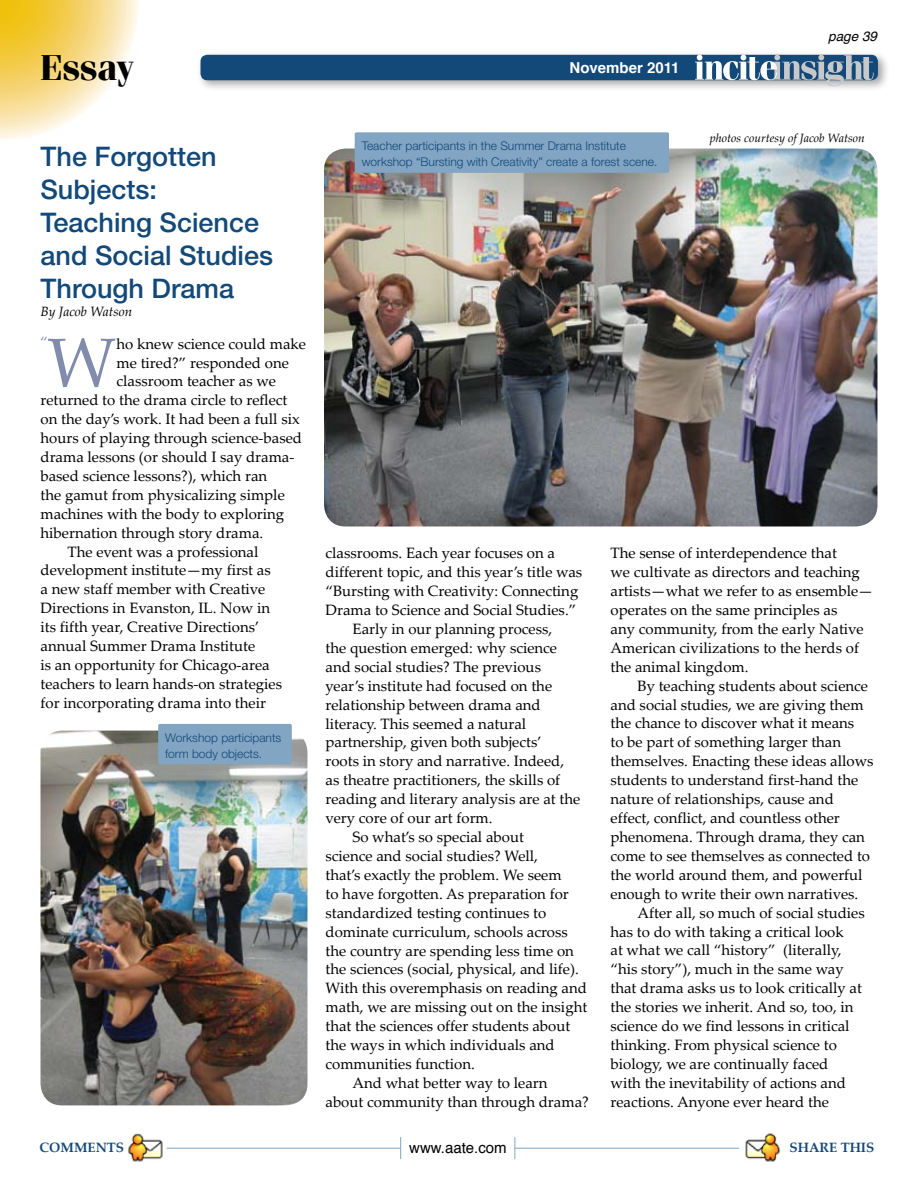
<style>
.page{position:relative;width:918px;height:1188px;background:#fff}
.page>*{position:absolute;margin:0;border:0;box-sizing:border-box;transform-origin:0 0}
.t1{font:69.3px "Palatino Linotype";color:#818bab}
.t2{font:700 36px "Fenice Std";letter-spacing:-.01em;color:#000}
.t3{font:500 27px/33px "Helvetica Neue LT Std";color:#134979}
.t4{font:15px/18.9px "Palatino Linotype";color:#000}
.t5{font:15px "Helvetica";color:#000}
.t6{font:700 15px "Helvetica";color:#fff}
.t7{font:15px "Palatino Linotype";color:#818bab}
.t8{font:700 13.5px "Palatino Linotype";color:#134979}
.t9{font:italic 13.5px "Palatino Linotype";color:#000}
.t10{font:italic 13.5px "Helvetica";color:#000}
.t11{font:300 12px/16.5px "Helvetica Neue LT Std";color:#134979}
.t12{font:italic 12px "Palatino Linotype";color:#000}
</style>
<div class="page">
<svg style="left:0;top:0;width:138px;height:140px"></svg>
<hr style="left:38px;top:1148px;width:363px;height:1px;background:#82a5c3">
<hr style="left:514px;top:1148px;width:364px;height:1px;background:#82a5c3">
<svg style="left:400px;top:1137px;width:1px;height:22px"></svg>
<svg style="left:514px;top:1137px;width:1px;height:22px"></svg>
<img style="left:126px;top:1133px;width:41px;height:29px">
<div style="left:38px;top:1135px;width:88px;height:25px;background:#fff"></div>
<img style="left:739px;top:1133px;width:46px;height:29px">
<div style="left:785px;top:1138px;width:93px;height:19px;background:#fff"></div>
<div style="left:196px;top:50px;width:694px;height:43px;background:#000;opacity:.35"></div>
<div style="left:201px;top:55px;width:677px;height:25px;background:#134979;border-radius:7px"></div>
<svg style="left:695px;top:55px;width:179px;height:31px"></svg>
<img style="left:324px;top:149px;width:554px;height:377px">
<img style="left:40px;top:731px;width:268px;height:374px">
<div style="left:355px;top:132px;width:314px;height:41px;background:#82a5c3;border-radius:2px"></div>
<div style="left:158px;top:724px;width:134px;height:40px;background:#82a5c3;border-radius:2px"></div>
<h2 class="t2" style="left:40px;top:45px;width:95px">Essay</h2>
<p class="t6" style="left:570px;top:56px;width:112px">November 2011</p>
<p class="t10" style="left:828px;top:25px;width:50px">page 39</p>
<h3 class="t3" style="left:40px;top:140px;width:234px">The Forgotten<br>Subjects:<br>Teaching Science and Social Studies<br>Through Drama</h3>
<p class="t9" style="left:40px;top:302px;width:93px">By Jacob Watson</p>
<h1 class="t1" style="left:47px;top:314px;width:71px">W</h1>
<p class="t4" style="left:117px;top:334px;width:191px">ho knew science could make</p>
<p class="t7" style="left:40px;top:331px;width:9px">“</p>
<p class="t4" style="left:117px;top:352px;width:174px">me tired?” responded one</p>
<p class="t4" style="left:117px;top:371px;width:161px">classroom teacher as we</p>
<p class="t4" style="left:41px;top:390px;width:248px">returned to the drama circle to reflect</p>
<p class="t4" style="left:41px;top:409px;width:261px">on the day’s work. It had been a full six</p>
<p class="t4" style="left:41px;top:428px;width:263px">hours of playing through science-based</p>
<p class="t4" style="left:41px;top:447px;width:255px">drama lessons (or should I say drama-</p>
<p class="t4" style="left:41px;top:466px;width:228px">based science lessons?), which ran</p>
<p class="t4" style="left:41px;top:485px;width:246px">the gamut from physicalizing simple</p>
<p class="t4" style="left:41px;top:504px;width:245px">machines with the body to exploring</p>
<p class="t4" style="left:41px;top:523px;width:224px">hibernation through story drama.</p>
<p class="t4" style="left:68px;top:541px;width:192px">The event was a professional</p>
<p class="t4" style="left:41px;top:560px;width:232px">development institute—my first as</p>
<p class="t4" style="left:41px;top:579px;width:226px">a new staff member with Creative</p>
<p class="t4" style="left:41px;top:598px;width:231px">Directions in Evanston, IL. Now in</p>
<p class="t4" style="left:41px;top:617px;width:220px">its fifth year, Creative Directions’</p>
<p class="t4" style="left:41px;top:636px;width:216px">annual Summer Drama Institute</p>
<p class="t4" style="left:41px;top:655px;width:231px">is an opportunity for Chicago-area</p>
<p class="t4" style="left:41px;top:674px;width:243px">teachers to learn hands-on strategies</p>
<p class="t4" style="left:41px;top:693px;width:227px">for incorporating drama into their</p>
<p class="t11" style="left:165px;top:729px;width:118px">Workshop participants form body objects.</p>
<p class="t11" style="left:362px;top:137px;width:297px">Teacher participants in the Summer Drama Institute workshop “Bursting with Creativity” create a forest scene.</p>
<p class="t12" style="left:710px;top:129px;width:157px">photos courtesy of Jacob Watson</p>
<p class="t4" style="left:326px;top:543px;width:231px">classrooms. Each year focuses on a</p>
<p class="t4" style="left:326px;top:562px;width:258px">different topic, and this year’s title was</p>
<p class="t4" style="left:326px;top:581px;width:254px">“Bursting with Creativity: Connecting</p>
<p class="t4" style="left:326px;top:600px;width:252px">Drama to Science and Social Studies.”</p>
<p class="t4" style="left:353px;top:619px;width:201px">Early in our planning process,</p>
<p class="t4" style="left:326px;top:638px;width:233px">the question emerged: why science</p>
<p class="t4" style="left:326px;top:657px;width:217px">and social studies? The previous</p>
<p class="t4" style="left:326px;top:676px;width:228px">year’s institute had focused on the</p>
<p class="t4" style="left:326px;top:695px;width:217px">relationship between drama and</p>
<p class="t4" style="left:326px;top:713px;width:202px">literacy. This seemed a natural</p>
<p class="t4" style="left:326px;top:732px;width:218px">partnership, given both subjects’</p>
<p class="t4" style="left:326px;top:751px;width:240px">roots in story and narrative. Indeed,</p>
<p class="t4" style="left:326px;top:770px;width:236px">as theatre practitioners, the skills of</p>
<p class="t4" style="left:326px;top:789px;width:256px">reading and literary analysis are at the</p>
<p class="t4" style="left:326px;top:808px;width:169px">very core of our art form.</p>
<p class="t4" style="left:353px;top:827px;width:173px">So what’s so special about</p>
<p class="t4" style="left:326px;top:846px;width:214px">science and social studies? Well,</p>
<p class="t4" style="left:326px;top:865px;width:238px">that’s exactly the problem. We seem</p>
<p class="t4" style="left:326px;top:884px;width:245px">to have forgotten. As preparation for</p>
<p class="t4" style="left:326px;top:903px;width:222px">standardized testing continues to</p>
<p class="t4" style="left:326px;top:922px;width:244px">dominate curriculum, schools across</p>
<p class="t4" style="left:326px;top:940px;width:250px">the country are spending less time on</p>
<p class="t4" style="left:326px;top:959px;width:255px">the sciences (social, physical, and life).</p>
<p class="t4" style="left:326px;top:978px;width:263px">With this overemphasis on reading and</p>
<p class="t4" style="left:326px;top:997px;width:263px">math, we are missing out on the insight</p>
<p class="t4" style="left:326px;top:1016px;width:246px">that the sciences offer students about</p>
<p class="t4" style="left:326px;top:1035px;width:231px">the ways in which individuals and</p>
<p class="t4" style="left:326px;top:1054px;width:151px">communities function.</p>
<p class="t4" style="left:353px;top:1073px;width:197px">And what better way to learn</p>
<p class="t4" style="left:326px;top:1092px;width:265px">about community than through drama?</p>
<p class="t4" style="left:611px;top:543px;width:264px">The sense of interdependence that<br>we cultivate as directors and teaching artists—what we refer to as ensemble— operates on the same principles as<br>any community, from the early Native American civilizations to the herds of the animal kingdom.</p>
<p class="t4" style="left:611px;top:675px;width:265px;text-indent:27px">By teaching students about science and social studies, we are giving them the chance to discover what it means<br>to be part of something larger than themselves. Enacting these ideas allows students to understand first-hand the nature of relationships, cause and effect, conflict, and countless other phenomena. Through drama, they can come to see themselves as connected to the world around them, and powerful enough to write their own narratives.</p>
<p class="t4" style="left:611px;top:902px;width:256px;text-indent:27px">After all, so much of social studies has to do with taking a critical look<br>at what we call “history” (literally, “his story”), much in the same way that drama asks us to look critically at the stories we inherit. And so, too, in science do we find lessons in critical thinking. From physical science to biology, we are continually faced<br>with the inevitability of actions and reactions. Anyone ever heard the</p>
<p class="t8" style="left:40px;top:1138px;width:86px">COMMENTS</p>
<p class="t5" style="left:409px;top:1136px;width:99px">www.aate.com</p>
<p class="t8" style="left:790px;top:1138px;width:86px">SHARE THIS</p>
</div>
